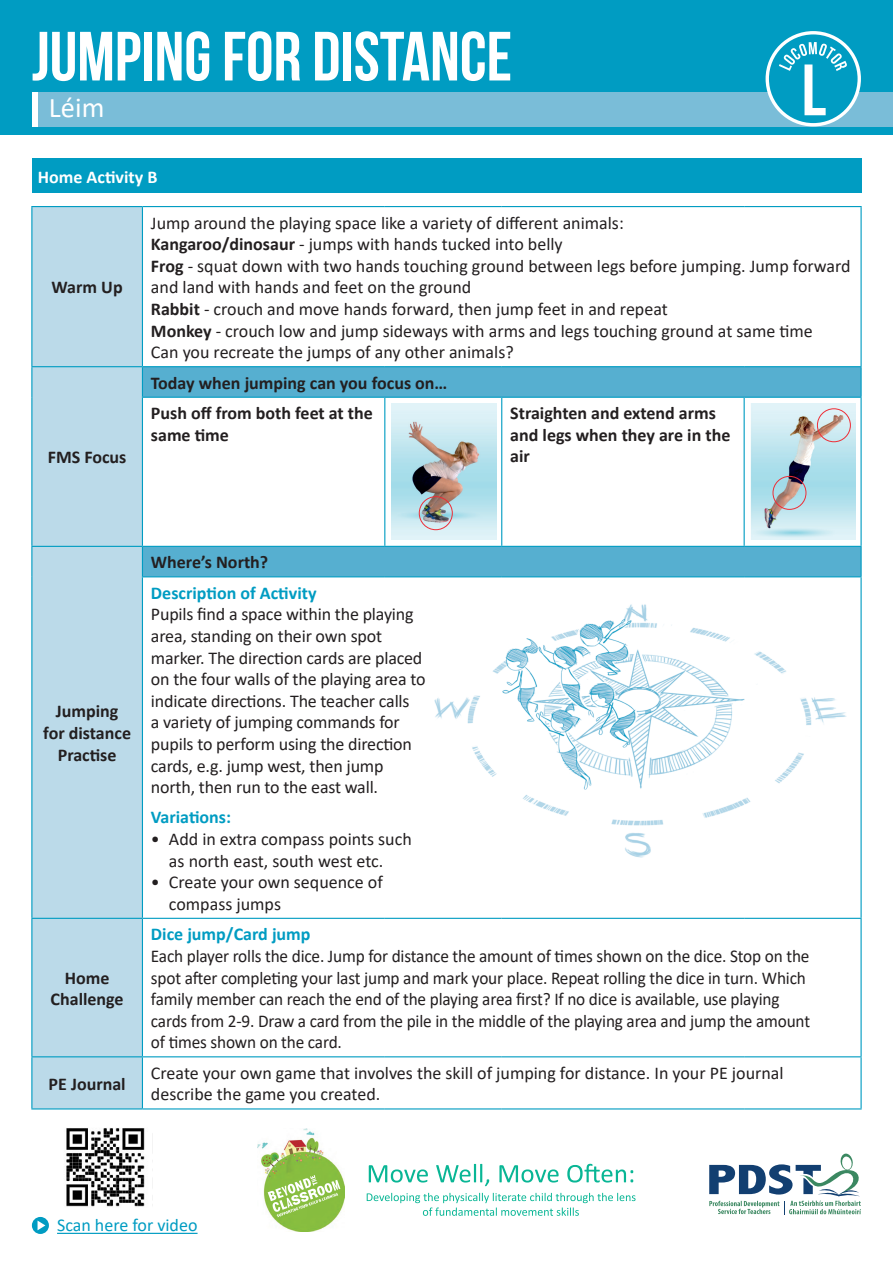
<style>
.page{position:relative;width:893px;height:1263px;background:#fff}
.page>*{position:absolute;margin:0;border:0;box-sizing:border-box;transform-origin:0 0}
.t1{font:700 72.45px "Bebas Neue";color:#fff}
.t2{font:700 69.45px "Bebas Neue";color:#fff}
.t3{font:28.5px "Calibri";color:#fff}
.t4{font:18px/21.6px "Calibri";letter-spacing:-.01em;color:#231f20}
.t5{font:18px/21.6px "Calibri";letter-spacing:-.01em;color:#231f20;scale:.96 1}
.t6{font:700 18px/21.6px "Calibri";color:#231f20}
.t7{font:700 18px "Calibri";color:#009cc2}
.t8{font:18px "Calibri";color:#009cc2}
.t9{font:700 18px "Calibri";color:#fff}
.s1{font-weight:700}
</style>
<div class="page">
<div style="left:0;top:0;width:893px;height:135px;background:#009cc2"></div>
<div style="left:38px;top:92px;width:855px;height:34px;background:#7abdd8"></div>
<div style="left:32px;top:92px;width:6px;height:34px;background:#fff"></div>
<div style="left:767px;top:33px;width:92px;height:92px;background:#009cc2;border-radius:50%"></div>
<div style="left:766px;top:31px;width:95px;height:95px;border:3px solid #fff;border-radius:50%"></div>
<svg style="left:779px;top:42px;width:68px;height:29px"></svg>
<div style="left:32px;top:207px;width:110px;height:901px;background:#bbdae9"></div>
<svg style="left:143px;top:367px;width:717px;height:209px"></svg>
<hr style="left:31px;top:207px;width:1px;height:159px;background:#009cc2">
<hr style="left:31px;top:206px;width:111px;height:1px;background:#009cc2">
<hr style="left:142px;top:207px;width:1px;height:159px;background:#009cc2">
<hr style="left:142px;top:206px;width:243px;height:1px;background:#009cc2">
<hr style="left:385px;top:206px;width:117px;height:1px;background:#009cc2">
<hr style="left:502px;top:206px;width:242px;height:1px;background:#009cc2">
<hr style="left:744px;top:206px;width:118px;height:1px;background:#009cc2">
<hr style="left:860px;top:207px;width:2px;height:159px;background:#009cc2">
<hr style="left:31px;top:367px;width:1px;height:30px;background:#009cc2">
<hr style="left:31px;top:397px;width:1px;height:149px;background:#009cc2">
<hr style="left:31px;top:366px;width:111px;height:1px;background:#009cc2">
<hr style="left:142px;top:367px;width:1px;height:30px;background:#009cc2">
<hr style="left:142px;top:366px;width:243px;height:1px;background:#009cc2">
<hr style="left:385px;top:366px;width:117px;height:1px;background:#009cc2">
<hr style="left:502px;top:366px;width:242px;height:1px;background:#009cc2">
<hr style="left:744px;top:366px;width:118px;height:1px;background:#009cc2">
<hr style="left:860px;top:367px;width:2px;height:30px;background:#009cc2">
<hr style="left:142px;top:398px;width:1px;height:148px;background:#009cc2">
<hr style="left:142px;top:397px;width:243px;height:1px;background:#009cc2">
<hr style="left:384px;top:398px;width:1px;height:148px;background:#009cc2">
<hr style="left:385px;top:397px;width:117px;height:1px;background:#009cc2">
<hr style="left:501px;top:398px;width:1px;height:148px;background:#009cc2">
<hr style="left:502px;top:397px;width:242px;height:1px;background:#009cc2">
<hr style="left:744px;top:398px;width:1px;height:148px;background:#009cc2">
<hr style="left:744px;top:397px;width:118px;height:1px;background:#009cc2">
<hr style="left:860px;top:398px;width:2px;height:148px;background:#009cc2">
<hr style="left:31px;top:547px;width:1px;height:30px;background:#009cc2">
<hr style="left:31px;top:577px;width:1px;height:341px;background:#009cc2">
<hr style="left:31px;top:546px;width:111px;height:1px;background:#009cc2">
<svg style="left:142px;top:547px;width:1px;height:29px"></svg>
<hr style="left:142px;top:546px;width:243px;height:1px;background:#009cc2">
<hr style="left:385px;top:546px;width:117px;height:1px;background:#009cc2">
<hr style="left:502px;top:546px;width:242px;height:1px;background:#009cc2">
<hr style="left:744px;top:546px;width:118px;height:1px;background:#009cc2">
<hr style="left:860px;top:547px;width:2px;height:29px;background:#009cc2">
<hr style="left:142px;top:576px;width:243px;height:1px;background:#009cc2">
<hr style="left:385px;top:576px;width:117px;height:1px;background:#009cc2">
<hr style="left:502px;top:576px;width:242px;height:1px;background:#009cc2">
<hr style="left:744px;top:576px;width:118px;height:1px;background:#009cc2">
<hr style="left:860px;top:577px;width:2px;height:341px;background:#009cc2">
<hr style="left:31px;top:919px;width:1px;height:137px;background:#009cc2">
<hr style="left:31px;top:1057px;width:1px;height:51px;background:#009cc2">
<hr style="left:31px;top:918px;width:111px;height:1px;background:#009cc2">
<hr style="left:31px;top:1056px;width:111px;height:1px;background:#009cc2">
<hr style="left:31px;top:1108px;width:111px;height:1px;background:#009cc2">
<hr style="left:142px;top:919px;width:1px;height:137px;background:#009cc2">
<hr style="left:142px;top:1057px;width:1px;height:51px;background:#009cc2">
<hr style="left:142px;top:918px;width:243px;height:1px;background:#009cc2">
<hr style="left:385px;top:918px;width:117px;height:1px;background:#009cc2">
<hr style="left:502px;top:918px;width:242px;height:1px;background:#009cc2">
<hr style="left:744px;top:918px;width:118px;height:1px;background:#009cc2">
<hr style="left:142px;top:1056px;width:243px;height:1px;background:#009cc2">
<hr style="left:385px;top:1056px;width:117px;height:1px;background:#009cc2">
<hr style="left:502px;top:1056px;width:242px;height:1px;background:#009cc2">
<hr style="left:744px;top:1056px;width:118px;height:1px;background:#009cc2">
<hr style="left:142px;top:1108px;width:243px;height:1px;background:#009cc2">
<hr style="left:385px;top:1108px;width:117px;height:1px;background:#009cc2">
<hr style="left:502px;top:1108px;width:242px;height:1px;background:#009cc2">
<hr style="left:744px;top:1108px;width:118px;height:1px;background:#009cc2">
<hr style="left:860px;top:919px;width:2px;height:137px;background:#009cc2">
<hr style="left:860px;top:1057px;width:2px;height:51px;background:#009cc2">
<hr style="left:142px;top:577px;width:1px;height:341px;background:#009cc2">
<img style="left:391px;top:404px;width:105px;height:136px">
<div style="left:419px;top:496px;width:34px;height:34px;border:1px solid #ee2d36;border-radius:50%"></div>
<img style="left:750px;top:404px;width:106px;height:136px">
<svg style="left:772px;top:408px;width:79px;height:102px;background:#b6cbd1"></svg>
<img style="left:434px;top:604px;width:413px;height:254px">
<div style="left:32px;top:159px;width:829px;height:34px;background:#009cc2"></div>
<svg style="left:709px;top:1153px;width:152px;height:61px"></svg>
<img style="left:152px;top:1134px;width:1px;height:72px">
<img style="left:258px;top:1128px;width:86px;height:103px">
<svg style="left:268px;top:1175px;width:72px;height:42px;background:#a6ce71"></svg>
<svg style="left:369px;top:1165px;width:59px;height:17px"></svg>
<svg style="left:436px;top:1164px;width:53px;height:22px"></svg>
<svg style="left:499px;top:1165px;width:60px;height:17px"></svg>
<svg style="left:567px;top:1164px;width:66px;height:18px"></svg>
<svg style="left:367px;top:1193px;width:269px;height:23px"></svg>
<hr style="left:57px;top:1233px;width:141px;height:1px;background:#009cc2">
<svg style="left:32px;top:1217px;width:17px;height:17px"></svg>
<svg style="left:38px;top:1220px;width:7px;height:10px"></svg>
<img style="left:66px;top:1128px;width:79px;height:79px">
<h2 class="t2" style="left:32px;top:18px;width:482px">JUMPING FOR DISTANCE</h2>
<h3 class="t3" style="left:49px;top:88px;width:57px">Léim</h3>
<p class="t9" style="left:38px;top:164px;width:121px">Home Activity B</p>
<h1 class="t1" style="left:802px;top:50px;width:26px">L</h1>
<p class="t6" style="left:52px;top:276px;width:73px">Warm Up</p>
<p class="t6" style="left:48px;top:446px;width:80px">FMS Focus</p>
<p class="t4" style="left:151px;top:211px;width:701px">Jump around the playing space like a variety of different animals:<br><span class="s1">Kangaroo/dinosaur</span> - jumps with hands tucked into belly<br><span class="s1">Frog</span> - squat down with two hands touching ground between legs before jumping. Jump forward and land with hands and feet on the ground<br><span class="s1">Rabbit</span> - crouch and move hands forward, then jump feet in and repeat<br><span class="s1">Monkey</span> - crouch low and jump sideways with arms and legs touching ground at same time<br>Can you recreate the jumps of any other animals?</p>
<p class="t6" style="left:151px;top:367px;width:298px;line-height:30.5px">Today when jumping can you focus on…<br>Push off from both feet at the</p>
<p class="t6" style="left:151px;top:424px;width:80px">same time</p>
<p class="t6" style="left:510px;top:402px;width:222px">Straighten and extend arms and legs when they are in the air</p>
<p class="t6" style="left:43px;top:700px;width:89px;text-align:center">Jumping for distance<br>Practise</p>
<p class="t6" style="left:51px;top:966px;width:75px;text-align:center">Home<br>Challenge</p>
<p class="t6" style="left:151px;top:551px;width:119px">Where’s North?</p>
<p class="t7" style="left:151px;top:580px;width:167px">Description of Activity</p>
<p class="t4" style="left:151px;top:603px;width:276px">Pupils find a space within the playing area, standing on their own spot marker. The direction cards are placed on the four walls of the playing area to indicate directions. The teacher calls<br>a variety of jumping commands for pupils to perform using the direction cards, e.g. jump west, then jump north, then run to the east wall.</p>
<p class="t7" style="left:151px;top:805px;width:82px">Variations:</p>
<p class="t4" style="left:151px;top:828px;width:262px;text-align:center">• Add in extra compass points such as north east, south west etc.</p>
<p class="t4" style="left:169px;top:871px;width:215px;text-indent:-18px">• Create your own sequence of compass jumps</p>
<p class="t7" style="left:151px;top:921px;width:161px">Dice jump/Card jump</p>
<p class="t5" style="left:151px;top:945px;width:688px">Each player rolls the dice. Jump for distance the amount of times shown on the dice. Stop on the spot after completing your last jump and mark your place. Repeat rolling the dice in turn. Which family member can reach the end of the playing area first? If no dice is available, use playing cards from 2-9. Draw a card from the pile in the middle of the playing area and jump the amount of times shown on the card.</p>
<p class="t6" style="left:49px;top:1073px;width:79px">PE Journal</p>
<p class="t4" style="left:151px;top:1061px;width:634px">Create your own game that involves the skill of jumping for distance. In your PE journal describe the game you created.</p>
<p class="t8" style="left:57px;top:1213px;width:142px">Scan here for video</p>
</div>
